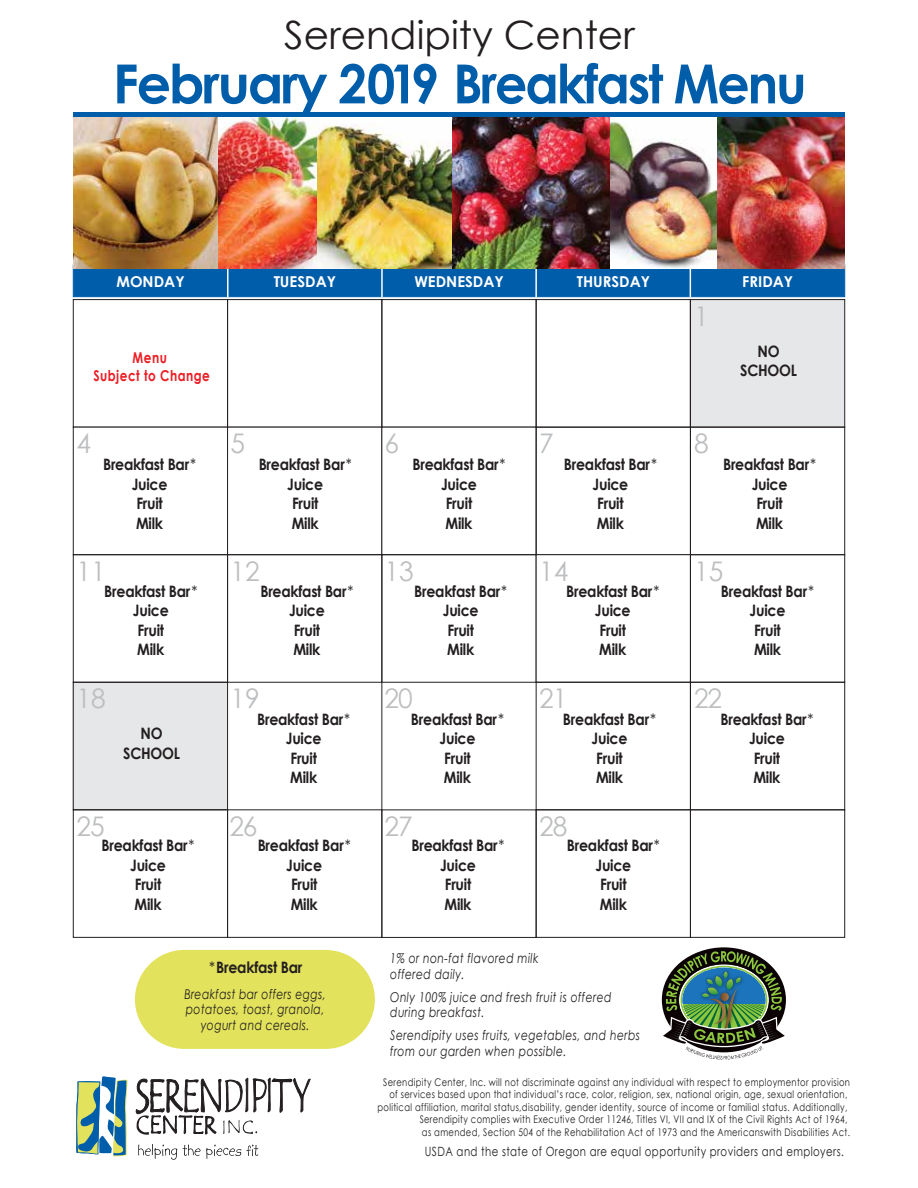
<style>
.page{position:relative;width:918px;height:1188px;background:#fff}
.page>*{position:absolute;margin:0;border:0;box-sizing:border-box;transform-origin:0 0}
.t1{font:700 54px "Century Gothic";letter-spacing:-.04em;color:#005daa}
.t2{font:39px "Century Gothic";color:#231f20}
.t3{font:27px "Century Gothic";letter-spacing:-.02em;color:#bcbec0}
.t4{font:700 15.75px/19.5px "Century Gothic";letter-spacing:-.02em;color:#231f20;text-align:center;scale:.9 1}
.t5{font:700 15px "Century Gothic";color:#fff}
.t6{font:700 15px/18px "Century Gothic";letter-spacing:.04em;color:#ed1d24;text-align:center;scale:.8 1}
.t7{font:italic 13.5px/15.8px "Century Gothic";letter-spacing:.035em;color:#231f20;scale:.8 1}
.t8{font:12.75px "Century Gothic";letter-spacing:.04em;color:#231f20;scale:.8 1}
.t9{font:10.5px/12.6px "Century Gothic";letter-spacing:.04em;color:#231f20;text-align:right;scale:.8 1}
.s1{font-weight:400}
</style>
<div class="page">
<div style="left:689px;top:300px;width:155px;height:127px;background:#e6e7e8"></div>
<div style="left:72px;top:682px;width:155px;height:128px;background:linear-gradient(to bottom,#e6e7e8,#e6e7e8)"></div>
<div style="left:135px;top:950px;width:240px;height:99px;background:#e2e25c;border-radius:49px"></div>
<div style="left:690px;top:809px;width:155px;height:129px;border:1px solid #231f20"></div>
<div style="left:536px;top:809px;width:155px;height:129px;border:1px solid #231f20"></div>
<div style="left:73px;top:299px;width:155px;height:129px;background:#fff;border:1px solid #231f20"></div>
<div style="left:227px;top:299px;width:155px;height:129px;border:1px solid #231f20"></div>
<div style="left:381px;top:299px;width:156px;height:129px;border:1px solid #231f20"></div>
<div style="left:536px;top:299px;width:155px;height:129px;border:1px solid #231f20"></div>
<div style="left:690px;top:299px;width:155px;height:129px;border:1px solid #231f20"></div>
<div style="left:73px;top:427px;width:155px;height:128px;background:#fff;border:1px solid #231f20"></div>
<div style="left:227px;top:427px;width:155px;height:128px;background:#fff"></div>
<div style="left:381px;top:427px;width:156px;height:128px;background:#fff;border:1px solid #231f20"></div>
<div style="left:536px;top:427px;width:155px;height:128px;border:1px solid #231f20"></div>
<div style="left:690px;top:427px;width:155px;height:128px;border:1px solid #231f20"></div>
<div style="left:227px;top:554px;width:155px;height:129px;border:1px solid #231f20"></div>
<div style="left:381px;top:554px;width:156px;height:129px;border:1px solid #231f20"></div>
<div style="left:536px;top:554px;width:155px;height:129px;background:#fff;border:1px solid #231f20"></div>
<div style="left:690px;top:554px;width:155px;height:129px;border:1px solid #231f20"></div>
<div style="left:73px;top:265px;width:155px;height:32px;background:#005daa;border:1px solid #005daa"></div>
<div style="left:227px;top:265px;width:155px;height:32px;background:#005daa;border:1px solid #005daa"></div>
<div style="left:382px;top:265px;width:154px;height:32px;background:#005daa;border:1px solid #005daa"></div>
<div style="left:536px;top:265px;width:155px;height:32px;background:#005daa"></div>
<div style="left:536px;top:265px;width:155px;height:32px;border:1px solid #005daa"></div>
<div style="left:690px;top:265px;width:155px;height:32px;background:#005daa;border:1px solid #005daa"></div>
<hr style="left:690px;top:263px;width:1px;height:35px;background:#fff">
<hr style="left:535px;top:263px;width:2px;height:35px;background:#fff">
<hr style="left:381px;top:263px;width:2px;height:35px;background:#fff">
<img style="left:73px;top:117px;width:245px;height:151px">
<img style="left:318px;top:117px;width:135px;height:151px">
<img style="left:453px;top:117px;width:265px;height:151px">
<img style="left:718px;top:117px;width:127px;height:151px">
<div style="left:227px;top:809px;width:155px;height:129px;border:1px solid #231f20"></div>
<div style="left:381px;top:809px;width:156px;height:129px;border:1px solid #231f20"></div>
<div style="left:536px;top:682px;width:155px;height:128px;border:1px solid #231f20"></div>
<div style="left:690px;top:682px;width:155px;height:128px;border:1px solid #231f20"></div>
<div style="left:73px;top:112px;width:772px;height:5px;background:#005daa"></div>
<svg style="left:661px;top:947px;width:125px;height:113px"></svg>
<svg style="left:76px;top:1081px;width:3px;height:72px"></svg>
<svg style="left:79px;top:117px;width:208px;height:1040px"></svg>
<svg style="left:135px;top:1077px;width:176px;height:83px"></svg>
<hr style="left:381px;top:682px;width:1px;height:128px;background:#231f20">
<h2 class="t2" style="left:284px;top:8px;width:352px">Serendipity Center</h2>
<h1 class="t1" style="left:113px;top:43px;width:695px">February 2019 Breakfast Menu</h1>
<p class="t5" style="left:117px;top:270px;width:70px">MONDAY</p>
<p class="t5" style="left:274px;top:270px;width:64px">TUESDAY</p>
<p class="t5" style="left:414px;top:270px;width:91px">WEDNESDAY</p>
<p class="t5" style="left:577px;top:270px;width:75px">THURSDAY</p>
<p class="t5" style="left:742px;top:270px;width:52px">FRIDAY</p>
<p class="t6" style="left:93px;top:348px;width:147px">Menu<br>Subject to Change</p>
<h3 class="t3" style="left:694px;top:297px;width:16px">1</h3>
<h3 class="t3" style="left:77px;top:425px;width:16px">4</h3>
<h3 class="t3" style="left:231px;top:425px;width:16px">5</h3>
<h3 class="t3" style="left:385px;top:425px;width:16px">6</h3>
<h3 class="t3" style="left:539px;top:425px;width:16px">7</h3>
<h3 class="t3" style="left:694px;top:425px;width:16px">8</h3>
<p class="t4" style="left:740px;top:341px;width:65px">NO<br>SCHOOL</p>
<p class="t4" style="left:103px;top:454px;width:105px">Breakfast Bar<span class="s1">*<br></span>Juice<br>Fruit<br>Milk</p>
<p class="t4" style="left:412px;top:454px;width:105px">Breakfast Bar<span class="s1">*<br></span>Juice<br>Fruit<br>Milk</p>
<p class="t4" style="left:259px;top:454px;width:105px">Breakfast Bar<span class="s1">*<br></span>Juice<br>Fruit<br>Milk</p>
<p class="t4" style="left:564px;top:454px;width:105px">Breakfast Bar<span class="s1">*<br></span>Juice<br>Fruit<br>Milk</p>
<p class="t4" style="left:723px;top:454px;width:105px">Breakfast Bar<span class="s1">*<br></span>Juice<br>Fruit<br>Milk</p>
<h3 class="t3" style="left:77px;top:552px;width:31px">11</h3>
<h3 class="t3" style="left:231px;top:552px;width:31px">12</h3>
<h3 class="t3" style="left:385px;top:552px;width:31px">13</h3>
<h3 class="t3" style="left:539px;top:552px;width:31px">14</h3>
<h3 class="t3" style="left:694px;top:552px;width:31px">15</h3>
<p class="t4" style="left:104px;top:581px;width:105px">Breakfast Bar<span class="s1">*<br></span>Juice<br>Fruit<br>Milk</p>
<p class="t4" style="left:260px;top:581px;width:105px">Breakfast Bar<span class="s1">*<br></span>Juice<br>Fruit<br>Milk</p>
<p class="t4" style="left:414px;top:581px;width:105px">Breakfast Bar<span class="s1">*<br></span>Juice<br>Fruit<br>Milk</p>
<p class="t4" style="left:566px;top:581px;width:105px">Breakfast Bar<span class="s1">*<br></span>Juice<br>Fruit<br>Milk</p>
<p class="t4" style="left:721px;top:581px;width:105px">Breakfast Bar<span class="s1">*<br></span>Juice<br>Fruit<br>Milk</p>
<h3 class="t3" style="left:77px;top:680px;width:31px">18</h3>
<h3 class="t3" style="left:231px;top:680px;width:31px">19</h3>
<h3 class="t3" style="left:385px;top:680px;width:30px">20</h3>
<h3 class="t3" style="left:539px;top:680px;width:30px">21</h3>
<h3 class="t3" style="left:694px;top:680px;width:30px">22</h3>
<p class="t4" style="left:123px;top:723px;width:65px">NO<br>SCHOOL</p>
<p class="t4" style="left:257px;top:709px;width:105px">Breakfast Bar<span class="s1">*<br></span>Juice<br>Fruit<br>Milk</p>
<p class="t4" style="left:411px;top:709px;width:105px">Breakfast Bar<span class="s1">*<br></span>Juice<br>Fruit<br>Milk</p>
<p class="t4" style="left:563px;top:709px;width:105px">Breakfast Bar<span class="s1">*<br></span>Juice<br>Fruit<br>Milk</p>
<p class="t4" style="left:720px;top:709px;width:105px">Breakfast Bar<span class="s1">*<br></span>Juice<br>Fruit<br>Milk</p>
<h3 class="t3" style="left:76px;top:807px;width:30px">25</h3>
<h3 class="t3" style="left:229px;top:807px;width:30px">26</h3>
<h3 class="t3" style="left:384px;top:807px;width:30px">27</h3>
<h3 class="t3" style="left:539px;top:807px;width:30px">28</h3>
<p class="t4" style="left:102px;top:835px;width:105px">Breakfast Bar<span class="s1">*<br></span>Juice<br>Fruit<br>Milk</p>
<p class="t4" style="left:258px;top:835px;width:105px">Breakfast Bar<span class="s1">*<br></span>Juice<br>Fruit<br>Milk</p>
<p class="t4" style="left:411px;top:835px;width:105px">Breakfast Bar<span class="s1">*<br></span>Juice<br>Fruit<br>Milk</p>
<p class="t4" style="left:567px;top:835px;width:105px">Breakfast Bar<span class="s1">*<br></span>Juice<br>Fruit<br>Milk</p>
<p class="t4" style="left:209px;top:957px;width:105px"><span class="s1">*</span>Breakfast Bar</p>
<p class="t7" style="left:184px;top:986px;width:178px;text-align:center">Breakfast bar offers eggs, potatoes, toast, granola, yogurt and cereals.</p>
<p class="t7" style="left:390px;top:950px;width:187px">1% or non-fat flavored milk offered daily.</p>
<p class="t7" style="left:390px;top:989px;width:278px">Only 100% juice and fresh fruit is offered during breakfast.</p>
<p class="t7" style="left:390px;top:1027px;width:314px">Serendipity uses fruits, vegetables, and herbs from our garden when possible.</p>
<p class="t9" style="left:378px;top:1075px;width:592px">Serendipity Center, Inc. will not discriminate against any individual with respect to employmentor provision of services based upon that individual’s race, color, religion, sex, national origin, age, sexual orientation, political affiliation, marital status,disability, gender identity, source of income or familial status. Additionally, Serendipity complies with Executive Order 11246, Titles VI, VII and IX of the Civil Rights Act of 1964,<br>as amended, Section 504 of the Rehabilitation Act of 1973 and the Americanswith Disabilities Act.</p>
<p class="t8" style="left:425px;top:1142px;width:525px">USDA and the state of Oregon are equal opportunity providers and employers.</p>
</div>
